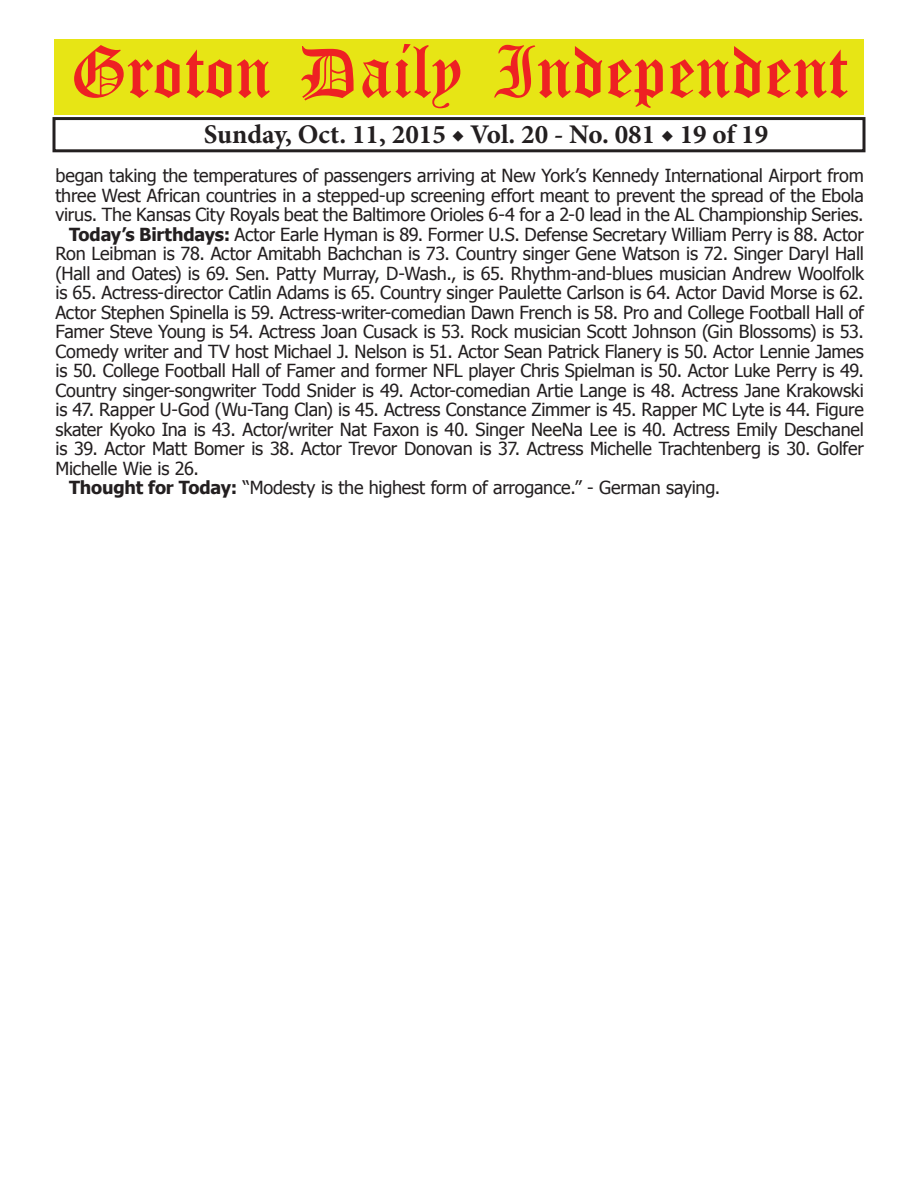
<style>
.page{position:relative;width:918px;height:1188px;background:#fff}
.page>*{position:absolute;margin:0;border:0;box-sizing:border-box;transform-origin:0 0}
.t1{font:54px "Old English Five";color:#ee2123}
.t2{font:700 27px "Minion Pro";color:#231f20}
.t3{font:18px "Tahoma";letter-spacing:-.01em;color:#231f20}
.s1{font-weight:700}
</style>
<div class="page">
<div style="left:52px;top:117px;width:814px;height:35px;border:3px solid #231f20"></div>
<div style="left:54px;top:40px;width:810px;height:75px;background:#e7e515"></div>
<h1 class="t1" style="left:70px;top:47px;width:779px">Groton Daily Independent</h1>
<h2 class="t2" style="left:204px;top:116px;width:566px">Sunday, Oct. 11, 2015 ◆ Vol. 20 - No. 081 ◆ 19 of 19</h2>
<p class="t3" style="left:56px;top:164px;width:810px">began taking the temperatures of passengers arriving at New York’s Kennedy International Airport from</p>
<p class="t3" style="left:56px;top:183px;width:810px">three West African countries in a stepped-up screening effort meant to prevent the spread of the Ebola</p>
<p class="t3" style="left:56px;top:203px;width:810px">virus. The Kansas City Royals beat the Baltimore Orioles 6-4 for a 2-0 lead in the AL Championship Series.</p>
<p class="t3" style="left:69px;top:222px;width:796px"><span class="s1">Today’s Birthdays:</span> Actor Earle Hyman is 89. Former U.S. Defense Secretary William Perry is 88. Actor</p>
<p class="t3" style="left:56px;top:242px;width:810px">Ron Leibman is 78. Actor Amitabh Bachchan is 73. Country singer Gene Watson is 72. Singer Daryl Hall</p>
<p class="t3" style="left:56px;top:261px;width:810px">(Hall and Oates) is 69. Sen. Patty Murray, D-Wash., is 65. Rhythm-and-blues musician Andrew Woolfolk</p>
<p class="t3" style="left:56px;top:281px;width:810px">is 65. Actress-director Catlin Adams is 65. Country singer Paulette Carlson is 64. Actor David Morse is 62.</p>
<p class="t3" style="left:56px;top:300px;width:810px">Actor Stephen Spinella is 59. Actress-writer-comedian Dawn French is 58. Pro and College Football Hall of</p>
<p class="t3" style="left:56px;top:320px;width:810px">Famer Steve Young is 54. Actress Joan Cusack is 53. Rock musician Scott Johnson (Gin Blossoms) is 53.</p>
<p class="t3" style="left:56px;top:339px;width:810px">Comedy writer and TV host Michael J. Nelson is 51. Actor Sean Patrick Flanery is 50. Actor Lennie James</p>
<p class="t3" style="left:56px;top:359px;width:810px">is 50. College Football Hall of Famer and former NFL player Chris Spielman is 50. Actor Luke Perry is 49.</p>
<p class="t3" style="left:56px;top:378px;width:810px">Country singer-songwriter Todd Snider is 49. Actor-comedian Artie Lange is 48. Actress Jane Krakowski</p>
<p class="t3" style="left:56px;top:398px;width:810px">is 47. Rapper U-God (Wu-Tang Clan) is 45. Actress Constance Zimmer is 45. Rapper MC Lyte is 44. Figure</p>
<p class="t3" style="left:56px;top:417px;width:810px">skater Kyoko Ina is 43. Actor/writer Nat Faxon is 40. Singer NeeNa Lee is 40. Actress Emily Deschanel</p>
<p class="t3" style="left:56px;top:437px;width:810px">is 39. Actor Matt Bomer is 38. Actor Trevor Donovan is 37. Actress Michelle Trachtenberg is 30. Golfer</p>
<p class="t3" style="left:56px;top:456px;width:145px">Michelle Wie is 26.</p>
<p class="t3" style="left:69px;top:476px;width:653px"><span class="s1">Thought for Today:</span> “Modesty is the highest form of arrogance.” - German saying.</p>
</div>
